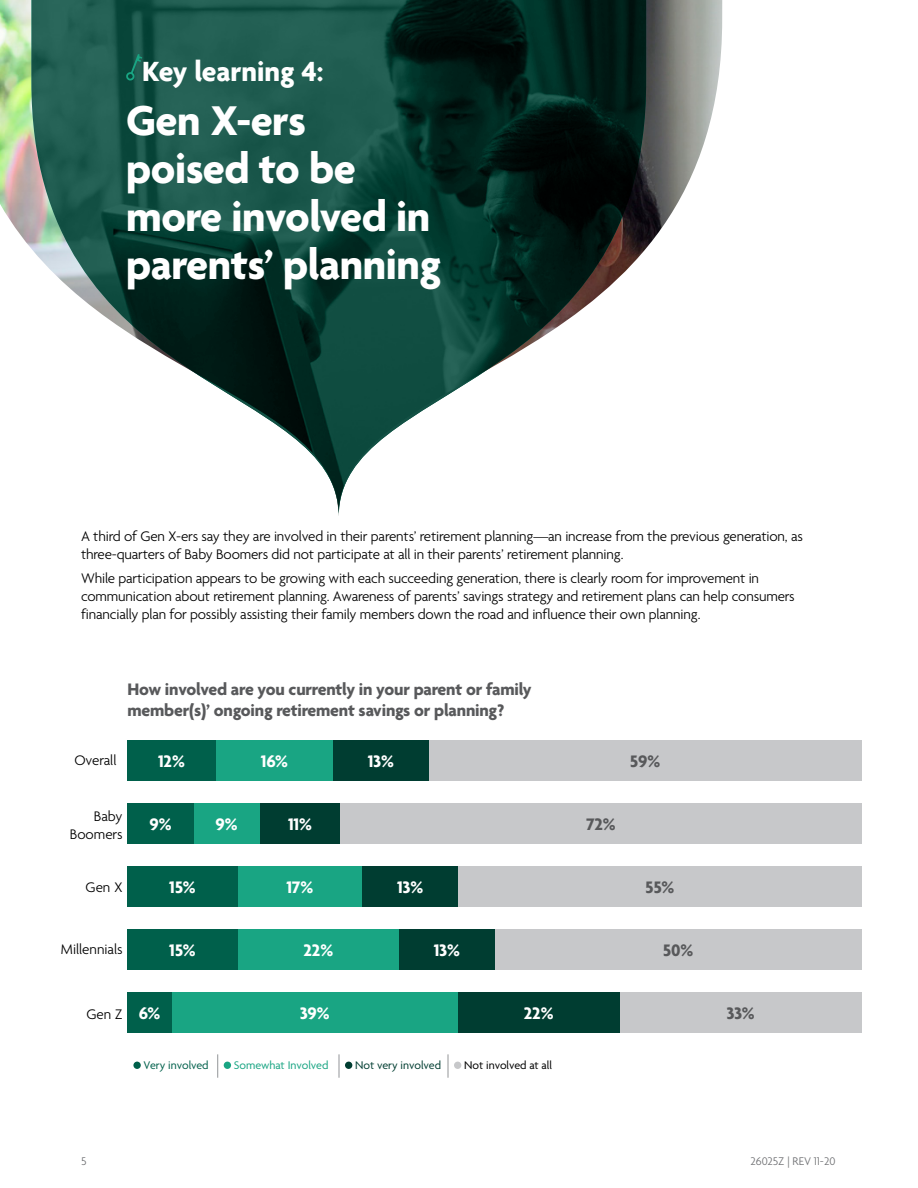
<style>
.page{position:relative;width:918px;height:1188px;background:#fff}
.page>*{position:absolute;margin:0;border:0;box-sizing:border-box;transform-origin:0 0}
.t1{font:700 45px/48px "Agenda";letter-spacing:-.01em;color:#fff}
.t2{font:700 30px "Agenda";color:#fff}
.t3{font:700 18px/21px "Agenda";letter-spacing:-.01em;color:#58595b}
.t4{font:700 18px "Agenda";color:#fff}
.t5{font:300 15px/18px "Agenda";letter-spacing:-.01em;color:#000}
.t6{font:300 12px "Agenda";color:#6d6e71}
.t7{font:12px "Agenda";color:#19a583}
.t8{font:12px "Agenda";color:#000}
.t9{font:12px "Agenda";color:#003d31}
.t10{font:12px "Agenda";color:#00604b}
</style>
<div class="page">
<img style="left:0;top:0;width:722px;height:249px">
<svg style="left:31px;top:0;width:615px;height:516px"></svg>
<svg style="left:126px;top:54px;width:16px;height:27px"></svg>
<svg style="left:217px;top:1054px;width:1px;height:24px"></svg>
<svg style="left:339px;top:1054px;width:1px;height:24px"></svg>
<svg style="left:448px;top:1054px;width:1px;height:24px"></svg>
<div style="left:133px;top:1062px;width:8px;height:7px;background:#00604b;border-radius:50%"></div>
<div style="left:224px;top:1062px;width:7px;height:7px;background:#19a583;border-radius:50%"></div>
<div style="left:345px;top:1062px;width:7px;height:7px;background:#003d31;border-radius:50%"></div>
<div style="left:454px;top:1062px;width:7px;height:7px;background:#c7c8ca;border-radius:50%"></div>
<div style="left:428px;top:741px;width:434px;height:40px;background:#c7c8ca"></div>
<div style="left:340px;top:804px;width:522px;height:40px;background:#c7c8ca"></div>
<div style="left:458px;top:866px;width:404px;height:41px;background:#c7c8ca"></div>
<div style="left:495px;top:929px;width:367px;height:40px;background:#c7c8ca"></div>
<div style="left:619px;top:992px;width:243px;height:40px;background:#c7c8ca"></div>
<div style="left:333px;top:741px;width:95px;height:40px;background:#003d31"></div>
<div style="left:260px;top:804px;width:80px;height:40px;background:#003d31"></div>
<div style="left:362px;top:866px;width:96px;height:41px;background:#003d31"></div>
<div style="left:399px;top:929px;width:96px;height:40px;background:#003d31"></div>
<div style="left:458px;top:992px;width:161px;height:40px;background:#003d31"></div>
<div style="left:216px;top:741px;width:117px;height:40px;background:#19a583"></div>
<div style="left:194px;top:804px;width:66px;height:40px;background:#19a583"></div>
<div style="left:238px;top:866px;width:124px;height:41px;background:#19a583"></div>
<div style="left:238px;top:929px;width:161px;height:40px;background:#19a583"></div>
<div style="left:171px;top:992px;width:287px;height:40px;background:#19a583"></div>
<div style="left:127px;top:741px;width:89px;height:40px;background:#00604b"></div>
<div style="left:127px;top:804px;width:67px;height:40px;background:#00604b"></div>
<div style="left:127px;top:866px;width:111px;height:41px;background:#00604b"></div>
<div style="left:127px;top:929px;width:111px;height:40px;background:#00604b"></div>
<div style="left:127px;top:992px;width:44px;height:40px;background:#00604b"></div>
<h2 class="t2" style="left:142px;top:55px;width:183px">Key learning 4:</h2>
<h1 class="t1" style="left:126px;top:99px;width:316px">Gen X-ers<br>poised to be more involved in parents’ planning</h1>
<p class="t5" style="left:81px;top:528px;width:723px">A third of Gen X-ers say they are involved in their parents’ retirement planning—an increase from the previous generation, as three-quarters of Baby Boomers did not participate at all in their parents’ retirement planning.</p>
<p class="t5" style="left:81px;top:570px;width:715px">While participation appears to be growing with each succeeding generation, there is clearly room for improvement in communication about retirement planning. Awareness of parents’ savings strategy and retirement plans can help consumers financially plan for possibly assisting their family members down the road and influence their own planning.</p>
<p class="t3" style="left:127px;top:680px;width:406px">How involved are you currently in your parent or family member(s)’ ongoing retirement savings or planning?</p>
<p class="t5" style="left:74px;top:752px;width:44px">Overall</p>
<p class="t4" style="left:158px;top:752px;width:28px">12%</p>
<p class="t4" style="left:261px;top:752px;width:29px">16%</p>
<p class="t4" style="left:368px;top:752px;width:28px">13%</p>
<p class="t3" style="left:630px;top:752px;width:32px">59%</p>
<p class="t5" style="left:70px;top:808px;width:54px;text-align:right">Baby<br>Boomers</p>
<p class="t4" style="left:149px;top:815px;width:24px">9%</p>
<p class="t4" style="left:216px;top:815px;width:24px">9%</p>
<p class="t4" style="left:288px;top:815px;width:25px">11%</p>
<p class="t3" style="left:586px;top:815px;width:31px">72%</p>
<p class="t5" style="left:86px;top:879px;width:39px">Gen X</p>
<p class="t4" style="left:169px;top:878px;width:28px">15%</p>
<p class="t4" style="left:287px;top:878px;width:28px">17%</p>
<p class="t4" style="left:397px;top:878px;width:28px">13%</p>
<p class="t3" style="left:645px;top:878px;width:31px">55%</p>
<p class="t5" style="left:61px;top:941px;width:63px">Millennials</p>
<p class="t4" style="left:169px;top:940px;width:28px">15%</p>
<p class="t4" style="left:303px;top:940px;width:31px">22%</p>
<p class="t4" style="left:434px;top:940px;width:28px">13%</p>
<p class="t3" style="left:663px;top:941px;width:32px">50%</p>
<p class="t5" style="left:86px;top:1006px;width:38px">Gen Z</p>
<p class="t4" style="left:139px;top:1003px;width:23px">6%</p>
<p class="t4" style="left:300px;top:1003px;width:31px">39%</p>
<p class="t4" style="left:524px;top:1003px;width:31px">22%</p>
<p class="t3" style="left:726px;top:1004px;width:30px">33%</p>
<p class="t10" style="left:144px;top:1059px;width:67px">Very involved</p>
<p class="t7" style="left:234px;top:1059px;width:96px">Somewhat Involved</p>
<p class="t9" style="left:355px;top:1059px;width:87px">Not very involved</p>
<p class="t8" style="left:464px;top:1059px;width:89px">Not involved at all</p>
<p class="t6" style="left:81px;top:1155px;width:7px">5</p>
<p class="t6" style="left:751px;top:1155px;width:86px">26025Z | REV 11-20</p>
</div>
